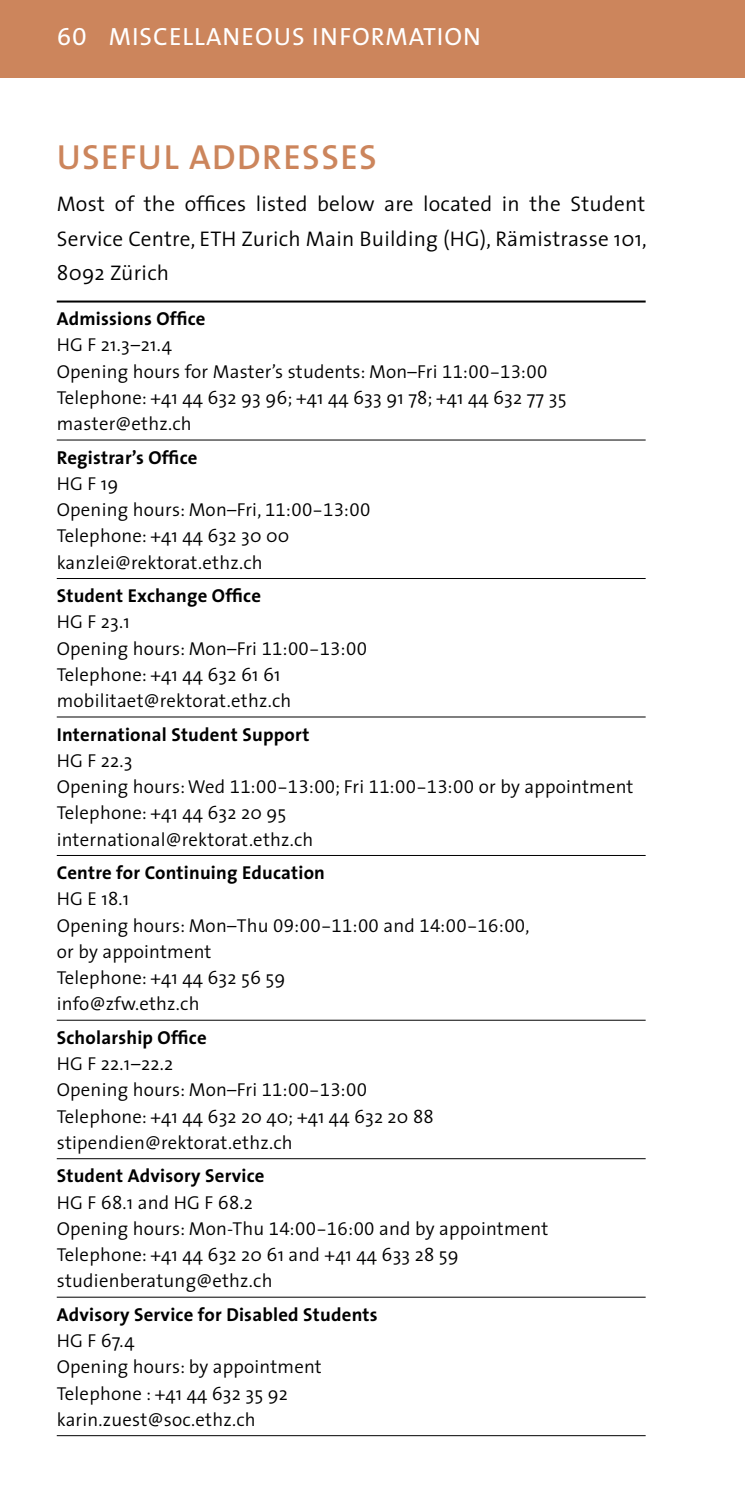
<style>
.page{position:relative;width:745px;height:1489px;background:#fff}
.page>*{position:absolute;margin:0;border:0;box-sizing:border-box;transform-origin:0 0}
.t1{font:600 35px "The Sans";letter-spacing:.04em;color:#cc855c}
.t2{font:25px "The Sans";letter-spacing:.04em;color:#fff}
.t3{font:300 21.25px/34.2px "The Sans";letter-spacing:.01em;color:#000;text-align:justify}
.t4{font:300 18.75px/26.2px "The Sans";letter-spacing:.01em;color:#000}
.t5{font:700 18.75px "The Sans";letter-spacing:.01em;color:#000}
.s1{font-family:"The Sans Caps"}
.s2{font-family:"The Sans Semi Light Expert";font-weight:400}
</style>
<div class="page">
<hr style="left:57px;top:300px;width:588px;height:2px;background:#000">
<hr style="left:57px;top:439px;width:588px;height:1px;background:#000">
<hr style="left:57px;top:578px;width:588px;height:1px;background:#000">
<hr style="left:57px;top:716px;width:588px;height:1px;background:#000">
<hr style="left:57px;top:855px;width:588px;height:1px;background:#000">
<hr style="left:57px;top:1019px;width:588px;height:1px;background:#000">
<hr style="left:57px;top:1158px;width:588px;height:1px;background:#000">
<hr style="left:57px;top:1296px;width:588px;height:1px;background:#000">
<hr style="left:57px;top:1434px;width:588px;height:1px;background:#000">
<div style="left:0;top:0;width:744px;height:78px;background:#cc855c"></div>
<h2 class="t2" style="left:57px;top:16px;width:425px"><span class="s1">60</span> MISCELLANEOUS INFORMATION</h2>
<h1 class="t1" style="left:57px;top:128px;width:318px">USEFUL ADDRESSES</h1>
<p class="t3" style="left:57px;top:186px;width:591px">Most of the offices listed below are located in the Student Service Centre, ETH Zurich Main Building (HG), Rämistrasse 101, 8092 Zürich</p>
<p class="t5" style="left:57px;top:303px;width:150px">Admissions Office</p>
<p class="t4" style="left:57px;top:331px;width:511px">HG F 21.3–21.4<br>Opening hours for Master’s students: Mon–Fri <span class="s2">11:00-13:00<br></span>Telephone: +41 44 632 93 96; +41 44 633 91 78; +41 44 632 77 35 master@ethz.ch</p>
<p class="t5" style="left:57px;top:441px;width:142px">Registrar’s Office</p>
<p class="t4" style="left:57px;top:469px;width:315px">HG F 19<br>Opening hours: Mon–Fri, <span class="s2">11:00-13:00<br></span>Telephone: +41 44 632 30 00 kanzlei@rektorat.ethz.ch</p>
<p class="t5" style="left:57px;top:580px;width:206px">Student Exchange Office</p>
<p class="t4" style="left:57px;top:608px;width:311px">HG F 23.1<br>Opening hours: Mon–Fri <span class="s2">11:00-13:00<br></span>Telephone: +41 44 632 61 61 mobilitaet@rektorat.ethz.ch</p>
<p class="t5" style="left:57px;top:718px;width:254px">International Student Support</p>
<p class="t4" style="left:57px;top:746px;width:578px">HG F 22.3<br>Opening hours: Wed <span class="s2">11:00-13:00</span>; Fri <span class="s2">11:00-13:00</span> or by appointment Telephone: +41 44 632 20 95<br>international@rektorat.ethz.ch</p>
<p class="t5" style="left:57px;top:856px;width:269px">Centre for Continuing Education</p>
<p class="t4" style="left:57px;top:885px;width:474px">HG E 18.1<br>Opening hours: Mon–Thu <span class="s2">09:00-11:00</span> and <span class="s2">14:00-16:00</span>, or by appointment<br>Telephone: +41 44 632 56 59<br>info@zfw.ethz.ch</p>
<p class="t5" style="left:57px;top:1021px;width:151px">Scholarship Office</p>
<p class="t4" style="left:57px;top:1049px;width:378px">HG F 22.1–22.2<br>Opening hours: Mon–Fri <span class="s2">11:00-13:00<br></span>Telephone: +41 44 632 20 40; +41 44 632 20 88 stipendien@rektorat.ethz.ch</p>
<p class="t5" style="left:57px;top:1160px;width:209px">Student Advisory Service</p>
<p class="t4" style="left:57px;top:1188px;width:493px">HG F 68.1 and HG F 68.2<br>Opening hours: Mon-Thu <span class="s2">14:00-16:00</span> and by appointment Telephone: +41 44 632 20 61 and +41 44 633 28 59 studienberatung@ethz.ch</p>
<p class="t5" style="left:57px;top:1298px;width:322px">Advisory Service for Disabled Students</p>
<p class="t4" style="left:57px;top:1326px;width:266px">HG F 67.4<br>Opening hours: by appointment<br>Telephone : +41 44 632 35 92 karin.zuest@soc.ethz.ch</p>
</div>
